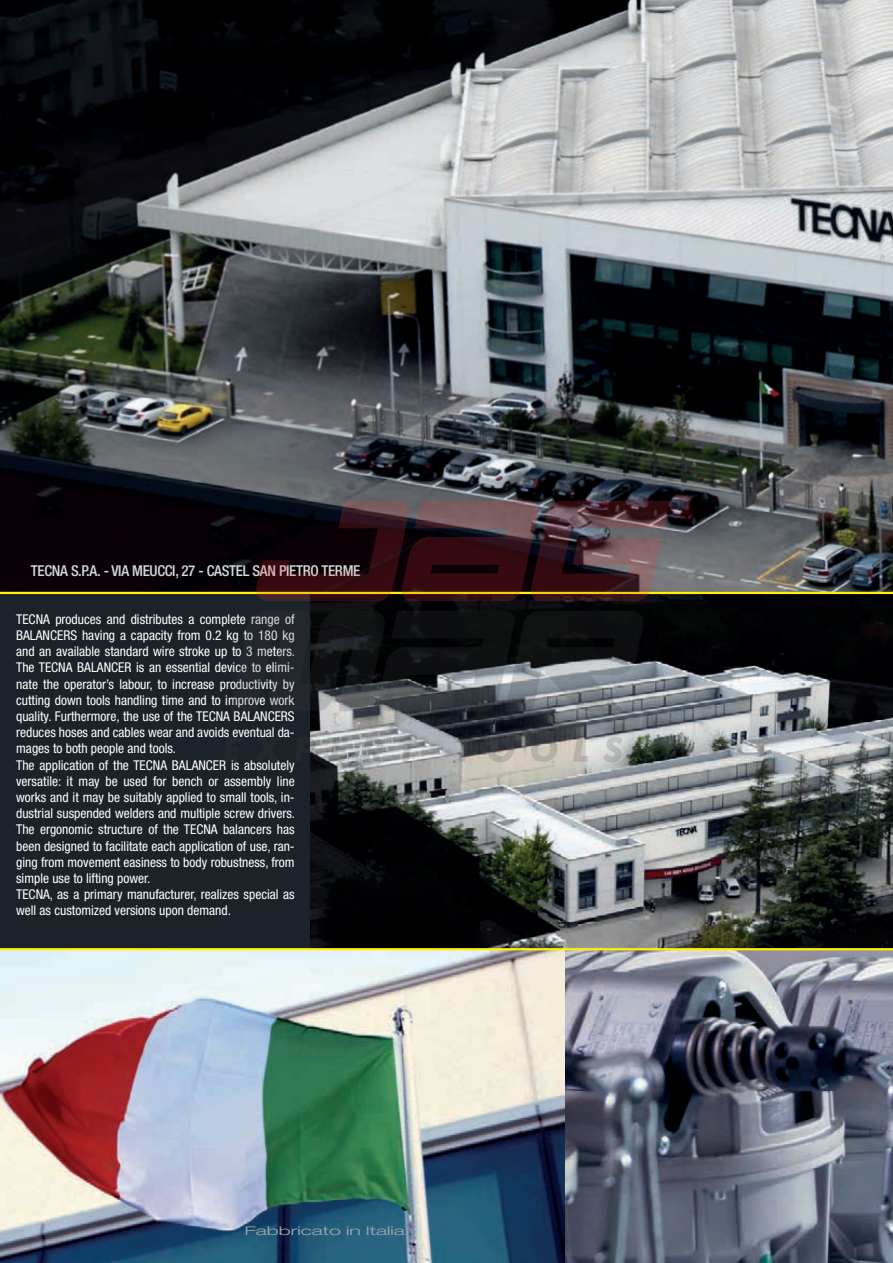
<style>
.page{position:relative;width:893px;height:1263px;background:#1c2229}
.page>*{position:absolute;margin:0;border:0;box-sizing:border-box;transform-origin:0 0}
.t1{font:500 condensed 15px "Helvetica Neue LT Std";letter-spacing:-.02em;color:#d3d8d8}
.t2{font:condensed 13.5px/16.2px "Helvetica Neue LT Std";color:#fff}
.t3{font:300 expanded 12px "Helvetica Neue LT Std";color:#a3a9ac;scale:1.5 1}
</style>
<div class="page">
<img style="left:565px;top:950px;width:328px;height:313px">
<img style="left:0;top:950px;width:565px;height:313px">
<img style="left:311px;top:594px;width:582px;height:354px">
<img style="left:0;top:0;width:893px;height:592px">
<hr style="left:0;top:948px;width:893px;height:2px;background:#fff101">
<hr style="left:0;top:592px;width:893px;height:2px;background:#fff101">
<svg style="left:310px;top:737px;width:5px;height:25px"></svg>
<svg style="left:330px;top:737px;width:18px;height:25px"></svg>
<svg style="left:362px;top:737px;width:21px;height:25px"></svg>
<svg style="left:399px;top:737px;width:19px;height:25px"></svg>
<svg style="left:456px;top:737px;width:18px;height:25px"></svg>
<svg style="left:488px;top:737px;width:26px;height:25px"></svg>
<svg style="left:531px;top:737px;width:26px;height:25px"></svg>
<svg style="left:573px;top:737px;width:16px;height:25px"></svg>
<svg style="left:603px;top:737px;width:20px;height:25px"></svg>
<svg style="left:256px;top:501px;width:414px;height:100px;background:#3f2527"></svg>
<svg style="left:310px;top:611px;width:333px;height:100px;background:#35383b"></svg>
<p class="t1" style="left:31px;top:562px;width:331px">TECNA S.P.A. - VIA MEUCCI, 27 - CASTEL SAN PIETRO TERME</p>
<p class="t2" style="left:16px;top:611px;width:281px">TECNA produces and distributes a complete range of BALANCERS having a capacity from 0.2 kg to 180 kg and an available standard wire stroke up to 3 meters.<br>The TECNA BALANCER is an essential device to elimi&shy;nate the operator’s labour, to increase productivity by cutting down tools handling time and to improve work quality. Furthermore, the use of the TECNA BALANCERS reduces hoses and cables wear and avoids eventual da&shy;mages to both people and tools.<br>The application of the TECNA BALANCER is absolutely versatile: it may be used for bench or assembly line works and it may be suitably applied to small tools, in&shy;dustrial suspended welders and multiple screw drivers.<br>The ergonomic structure of the TECNA balancers has been designed to facilitate each application of use, ran&shy;ging from movement easiness to body robustness, from simple use to lifting power.<br>TECNA, as a primary manufacturer, realizes special as well as customized versions upon demand.</p>
<p class="t3" style="left:245px;top:1224px;width:108px">Fabbricato in Italia</p>
</div>
